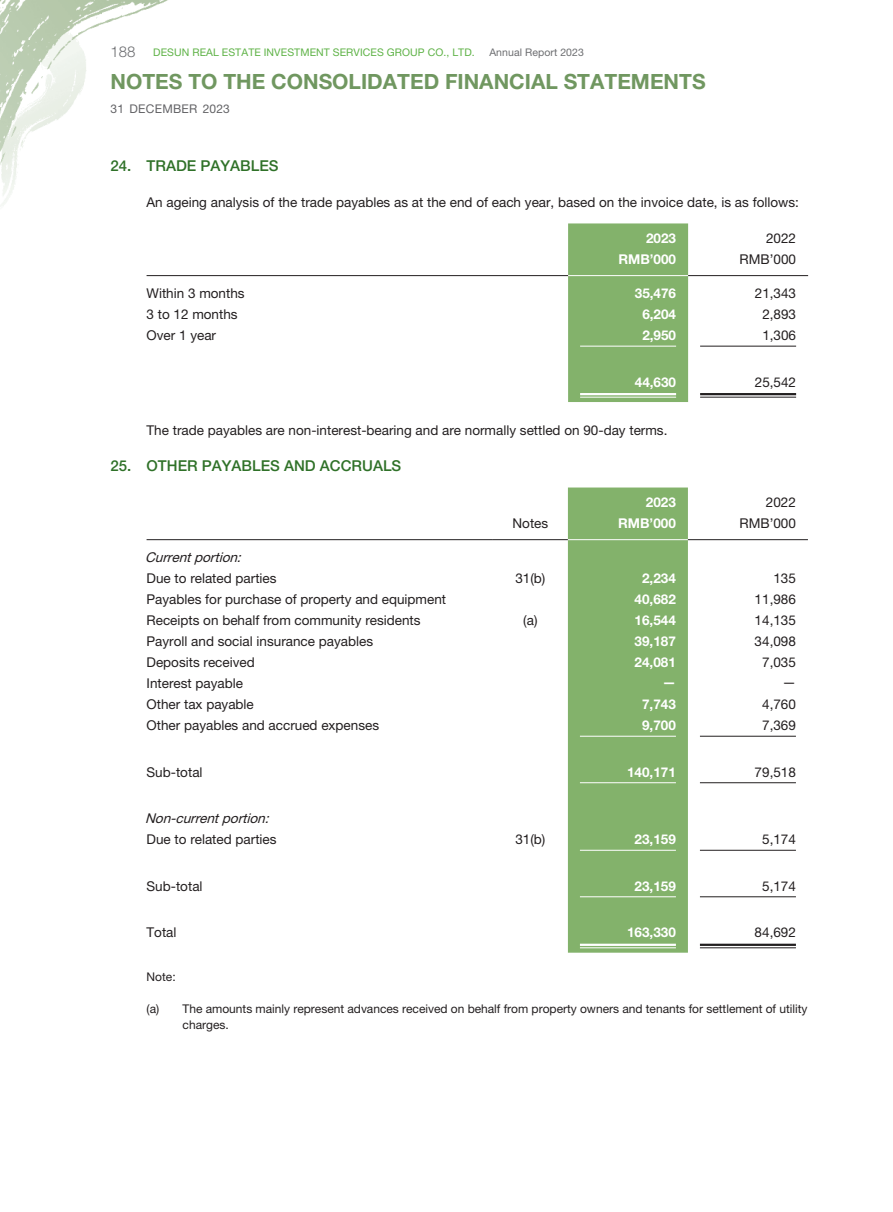
<style>
.page{position:relative;width:893px;height:1212px;background:#fff}
.page>*{position:absolute;margin:0;border:0;box-sizing:border-box;transform-origin:0 0}
.t1{font:700 21px "Helvetica Neue LT Std";color:#709760}
._03_H1{font:500 15px "Helvetica Neue LT Std";color:#2f7128}
._01_Body_Text{font:13.5px "Helvetica Neue LT Std";color:#231f20}
._15_Table_Stub{font:13.5px "Helvetica Neue LT Std";color:#231f20}
._01_Body_Text-2{font:700 13.5px "Helvetica Neue LT Std";color:#fff}
._15_Table_Stub-2{font:italic 13.5px "Helvetica Neue LT Std";color:#231f20}
._02_Note_Text{font:12px/16.5px "Helvetica Neue LT Std";color:#231f20}
.t2{font:12px "Helvetica Neue LT Std";letter-spacing:.025em;color:#636366}
.t3{font:10.5px "Helvetica Neue LT Std";letter-spacing:.01em;color:#5eb246}
.t4{font:10.5px "Helvetica Neue LT Std";letter-spacing:.01em;color:#6c6d70}
.s1{font-weight:300;font-size:15px;color:#6c6d70}
</style>
<div class="page">
<img style="left:0;top:0;width:809px;height:952px">
<div style="left:568px;top:223px;width:120px;height:179px;background:#83b26b"></div>
<hr style="left:147px;top:275px;width:421px;height:1px;background:#231f20">
<hr style="left:568px;top:275px;width:120px;height:1px;background:#fff">
<hr style="left:688px;top:275px;width:120px;height:1px;background:#231f20">
<hr style="left:580px;top:346px;width:96px;height:1px;background:#fff">
<hr style="left:700px;top:346px;width:96px;height:1px;background:#231f20">
<hr style="left:580px;top:393px;width:96px;height:2px;background:#fff">
<hr style="left:580px;top:397px;width:96px;height:1px;background:#fff">
<hr style="left:700px;top:393px;width:96px;height:2px;background:#231f20">
<hr style="left:700px;top:397px;width:96px;height:1px;background:#231f20">
<div style="left:568px;top:487px;width:120px;height:466px;background:#83b26b"></div>
<hr style="left:147px;top:539px;width:346px;height:1px;background:#231f20">
<hr style="left:493px;top:539px;width:75px;height:1px;background:#231f20">
<hr style="left:568px;top:539px;width:120px;height:1px;background:#fff">
<hr style="left:688px;top:539px;width:120px;height:1px;background:#231f20">
<hr style="left:580px;top:736px;width:96px;height:1px;background:#fff">
<hr style="left:700px;top:736px;width:96px;height:1px;background:#231f20">
<hr style="left:580px;top:782px;width:96px;height:1px;background:#fff">
<hr style="left:700px;top:782px;width:96px;height:1px;background:#231f20">
<hr style="left:580px;top:850px;width:96px;height:1px;background:#fff">
<hr style="left:700px;top:850px;width:96px;height:1px;background:#231f20">
<hr style="left:580px;top:896px;width:96px;height:1px;background:#fff">
<hr style="left:700px;top:896px;width:96px;height:1px;background:#231f20">
<hr style="left:580px;top:944px;width:96px;height:2px;background:#fff">
<hr style="left:580px;top:947px;width:96px;height:1px;background:#fff">
<hr style="left:700px;top:944px;width:96px;height:2px;background:#231f20">
<hr style="left:700px;top:947px;width:96px;height:1px;background:#231f20">
<p class="t3" style="left:111px;top:46px;width:366px"><span class="s1">188</span> DESUN REAL ESTATE INVESTMENT SERVICES GROUP CO., LTD.</p>
<p class="t4" style="left:489px;top:46px;width:96px">Annual Report 2023</p>
<h1 class="t1" style="left:111px;top:69px;width:597px">NOTES TO THE CONSOLIDATED FINANCIAL STATEMENTS</h1>
<p class="t2" style="left:111px;top:102px;width:121px">31 DECEMBER 2023</p>
<p class="_03_H1" style="left:111px;top:156px;width:169px">24. TRADE PAYABLES</p>
<p class="_01_Body_Text" style="left:147px;top:194px;width:654px">An ageing analysis of the trade payables as at the end of each year, based on the invoice date, is as follows:</p>
<p class="_01_Body_Text-2" style="left:646px;top:230px;width:32px">2023</p>
<p class="_01_Body_Text" style="left:766px;top:230px;width:32px">2022</p>
<p class="_01_Body_Text-2" style="left:618px;top:251px;width:59px">RMB’000</p>
<p class="_01_Body_Text" style="left:740px;top:251px;width:58px">RMB’000</p>
<p class="_15_Table_Stub" style="left:147px;top:285px;width:100px">Within 3 months</p>
<p class="_01_Body_Text-2" style="left:635px;top:285px;width:43px">35,476</p>
<p class="_01_Body_Text" style="left:755px;top:285px;width:43px">21,343</p>
<p class="_15_Table_Stub" style="left:147px;top:306px;width:93px">3 to 12 months</p>
<p class="_01_Body_Text-2" style="left:642px;top:306px;width:35px">6,204</p>
<p class="_01_Body_Text" style="left:762px;top:306px;width:35px">2,893</p>
<p class="_15_Table_Stub" style="left:147px;top:327px;width:71px">Over 1 year</p>
<p class="_01_Body_Text-2" style="left:642px;top:327px;width:35px">2,950</p>
<p class="_01_Body_Text" style="left:762px;top:327px;width:35px">1,306</p>
<p class="_01_Body_Text-2" style="left:635px;top:374px;width:43px">44,630</p>
<p class="_01_Body_Text" style="left:755px;top:374px;width:43px">25,542</p>
<p class="_01_Body_Text" style="left:147px;top:422px;width:522px">The trade payables are non-interest-bearing and are normally settled on 90-day terms.</p>
<p class="_03_H1" style="left:111px;top:456px;width:292px">25. OTHER PAYABLES AND ACCRUALS</p>
<p class="_01_Body_Text-2" style="left:646px;top:494px;width:32px">2023</p>
<p class="_01_Body_Text" style="left:766px;top:494px;width:32px">2022</p>
<p class="_01_Body_Text" style="left:513px;top:515px;width:37px">Notes</p>
<p class="_01_Body_Text-2" style="left:618px;top:515px;width:59px">RMB’000</p>
<p class="_01_Body_Text" style="left:739px;top:515px;width:58px">RMB’000</p>
<p class="_15_Table_Stub-2" style="left:145px;top:549px;width:101px">Currentportion:</p>
<p class="_15_Table_Stub" style="left:147px;top:570px;width:132px">Due to related parties</p>
<p class="_01_Body_Text" style="left:515px;top:570px;width:32px">31(b)</p>
<p class="_01_Body_Text-2" style="left:642px;top:570px;width:35px">2,234</p>
<p class="_01_Body_Text" style="left:773px;top:570px;width:24px">135</p>
<p class="_15_Table_Stub" style="left:147px;top:591px;width:301px">Payables for purchase of property and equipment</p>
<p class="_01_Body_Text-2" style="left:635px;top:591px;width:43px">40,682</p>
<p class="_01_Body_Text" style="left:755px;top:591px;width:43px">11,986</p>
<p class="_15_Table_Stub" style="left:147px;top:612px;width:276px">Receipts on behalf from community residents</p>
<p class="_01_Body_Text" style="left:523px;top:612px;width:16px">(a)</p>
<p class="_01_Body_Text-2" style="left:635px;top:612px;width:43px">16,544</p>
<p class="_01_Body_Text" style="left:755px;top:612px;width:43px">14,135</p>
<p class="_15_Table_Stub" style="left:147px;top:633px;width:228px">Payroll and social insurance payables</p>
<p class="_01_Body_Text-2" style="left:635px;top:633px;width:43px">39,187</p>
<p class="_01_Body_Text" style="left:755px;top:633px;width:43px">34,098</p>
<p class="_15_Table_Stub" style="left:147px;top:654px;width:110px">Deposits received</p>
<p class="_01_Body_Text-2" style="left:635px;top:654px;width:43px">24,081</p>
<p class="_01_Body_Text" style="left:762px;top:654px;width:35px">7,035</p>
<p class="_15_Table_Stub" style="left:147px;top:675px;width:98px">Interest payable</p>
<p class="_01_Body_Text-2" style="left:662px;top:674px;width:15px">—</p>
<p class="_01_Body_Text" style="left:782px;top:674px;width:15px">—</p>
<p class="_15_Table_Stub" style="left:147px;top:696px;width:109px">Other tax payable</p>
<p class="_01_Body_Text-2" style="left:642px;top:696px;width:35px">7,743</p>
<p class="_01_Body_Text" style="left:762px;top:696px;width:35px">4,760</p>
<p class="_15_Table_Stub" style="left:147px;top:717px;width:234px">Other payables and accrued expenses</p>
<p class="_01_Body_Text-2" style="left:642px;top:717px;width:35px">9,700</p>
<p class="_01_Body_Text" style="left:762px;top:717px;width:35px">7,369</p>
<p class="_15_Table_Stub" style="left:147px;top:764px;width:58px">Sub-total</p>
<p class="_01_Body_Text-2" style="left:627px;top:764px;width:50px">140,171</p>
<p class="_01_Body_Text" style="left:755px;top:764px;width:43px">79,518</p>
<p class="_15_Table_Stub-2" style="left:145px;top:810px;width:129px">Non-currentportion:</p>
<p class="_15_Table_Stub" style="left:147px;top:831px;width:132px">Due to related parties</p>
<p class="_01_Body_Text" style="left:515px;top:831px;width:32px">31(b)</p>
<p class="_01_Body_Text-2" style="left:635px;top:831px;width:43px">23,159</p>
<p class="_01_Body_Text" style="left:762px;top:831px;width:35px">5,174</p>
<p class="_15_Table_Stub" style="left:147px;top:878px;width:58px">Sub-total</p>
<p class="_01_Body_Text-2" style="left:635px;top:878px;width:43px">23,159</p>
<p class="_01_Body_Text" style="left:762px;top:878px;width:35px">5,174</p>
<p class="_15_Table_Stub" style="left:147px;top:924px;width:31px">Total</p>
<p class="_01_Body_Text-2" style="left:627px;top:924px;width:50px">163,330</p>
<p class="_01_Body_Text" style="left:755px;top:924px;width:43px">84,692</p>
<p class="_02_Note_Text" style="left:147px;top:968px;width:31px">Note:</p>
<p class="_02_Note_Text" style="left:183px;top:1000px;width:626px;text-indent:-36px">(a) The amounts mainly represent advances received on behalf from property owners and tenants for settlement of utility charges.</p>
</div>
